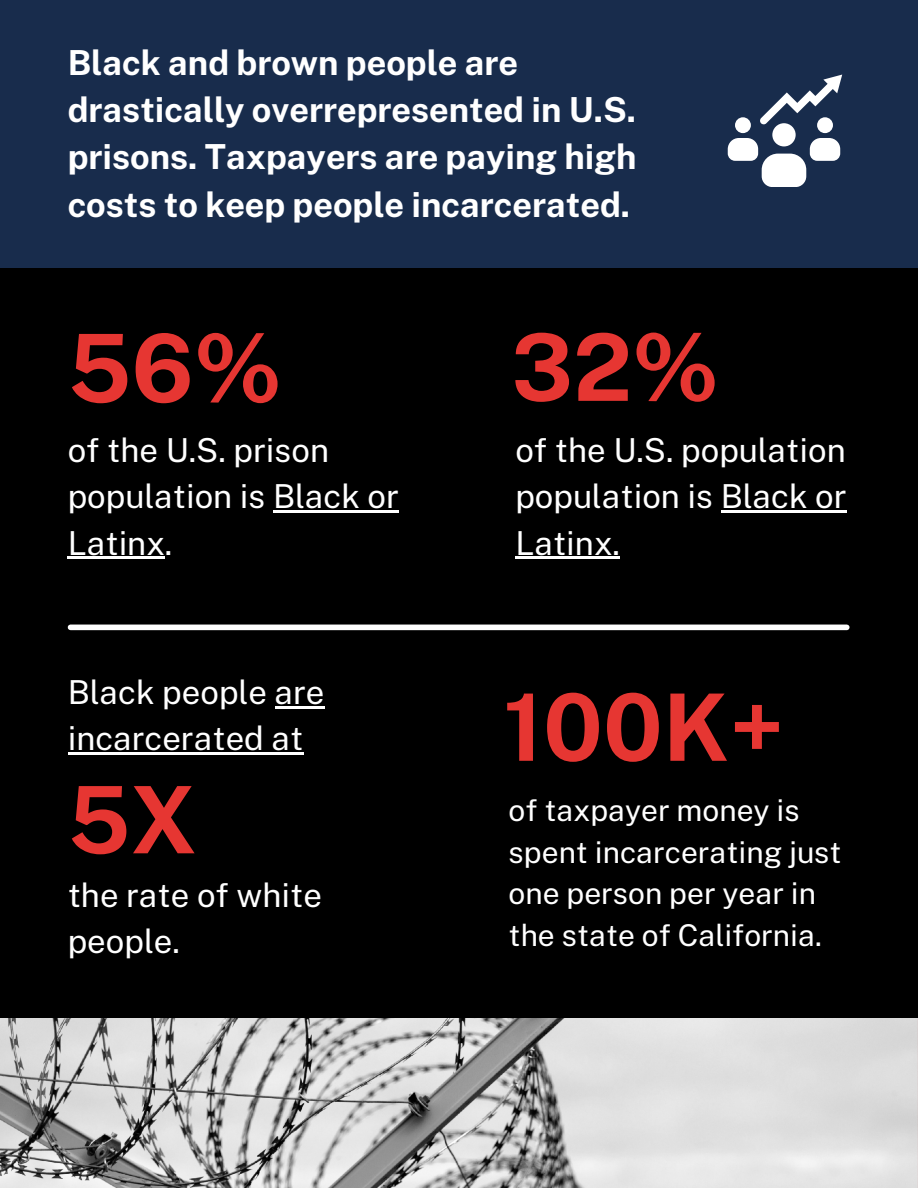
<style>
.page{position:relative;width:918px;height:1188px;background:#000}
.page>*{position:absolute;margin:0;border:0;box-sizing:border-box;transform-origin:0 0}
.t1{font:700 94.5px "Public Sans";color:#e63632}
.t2{font:700 93px "Public Sans";color:#e63632}
.t3{font:700 34.5px/47.2px "Public Sans";color:#fff}
.t4{font:33px/46.2px "Public Sans";color:#fff}
.t5{font:30px/41.7px "Public Sans";color:#fff}
</style>
<div class="page">
<div style="left:0;top:0;width:918px;height:267px;background:#182c4c"></div>
<div style="left:772px;top:123px;width:24px;height:23px;background:#fff;border-radius:50%"></div>
<div style="left:817px;top:117px;width:16px;height:16px;background:#fff;border-radius:50%"></div>
<svg style="left:728px;top:138px;width:112px;height:49px"></svg>
<div style="left:735px;top:117px;width:16px;height:16px;background:#fff;border-radius:50%"></div>
<svg style="left:760px;top:75px;width:82px;height:50px"></svg>
<div style="left:71px;top:625px;width:776px;height:5px;background:#fff"></div>
<img style="left:0;top:1018px;width:918px;height:170px">
<hr style="left:273px;top:511px;width:126px;height:2px;background:#fff">
<hr style="left:68px;top:557px;width:97px;height:2px;background:#fff">
<hr style="left:721px;top:511px;width:126px;height:2px;background:#fff">
<hr style="left:515px;top:557px;width:105px;height:2px;background:#fff">
<hr style="left:275px;top:706px;width:50px;height:2px;background:#fff">
<hr style="left:68px;top:752px;width:235px;height:2px;background:#fff">
<p class="t3" style="left:68px;top:39px;width:570px">Black and brown people are drastically overrepresented in U.S. prisons. Taxpayers are paying high costs to keep people incarcerated.</p>
<p class="t1" style="left:68px;top:312px;width:216px">56%</p>
<p class="t2" style="left:511px;top:312px;width:210px">32%</p>
<p class="t4" style="left:68px;top:427px;width:333px">of the U.S. prison population is Black or<br>Latinx.</p>
<p class="t4" style="left:515px;top:427px;width:333px;text-align:justify">of the U.S. population population is Black or Latinx.</p>
<p class="t4" style="left:68px;top:669px;width:258px">Black people are incarcerated at</p>
<p class="t2" style="left:68px;top:765px;width:131px">5X</p>
<p class="t4" style="left:68px;top:872px;width:256px">the rate of white people.</p>
<p class="t2" style="left:503px;top:672px;width:283px">100K+</p>
<p class="t5" style="left:509px;top:789px;width:335px">of taxpayer money is spent incarcerating just one person per year in the state of California.</p>
</div>
